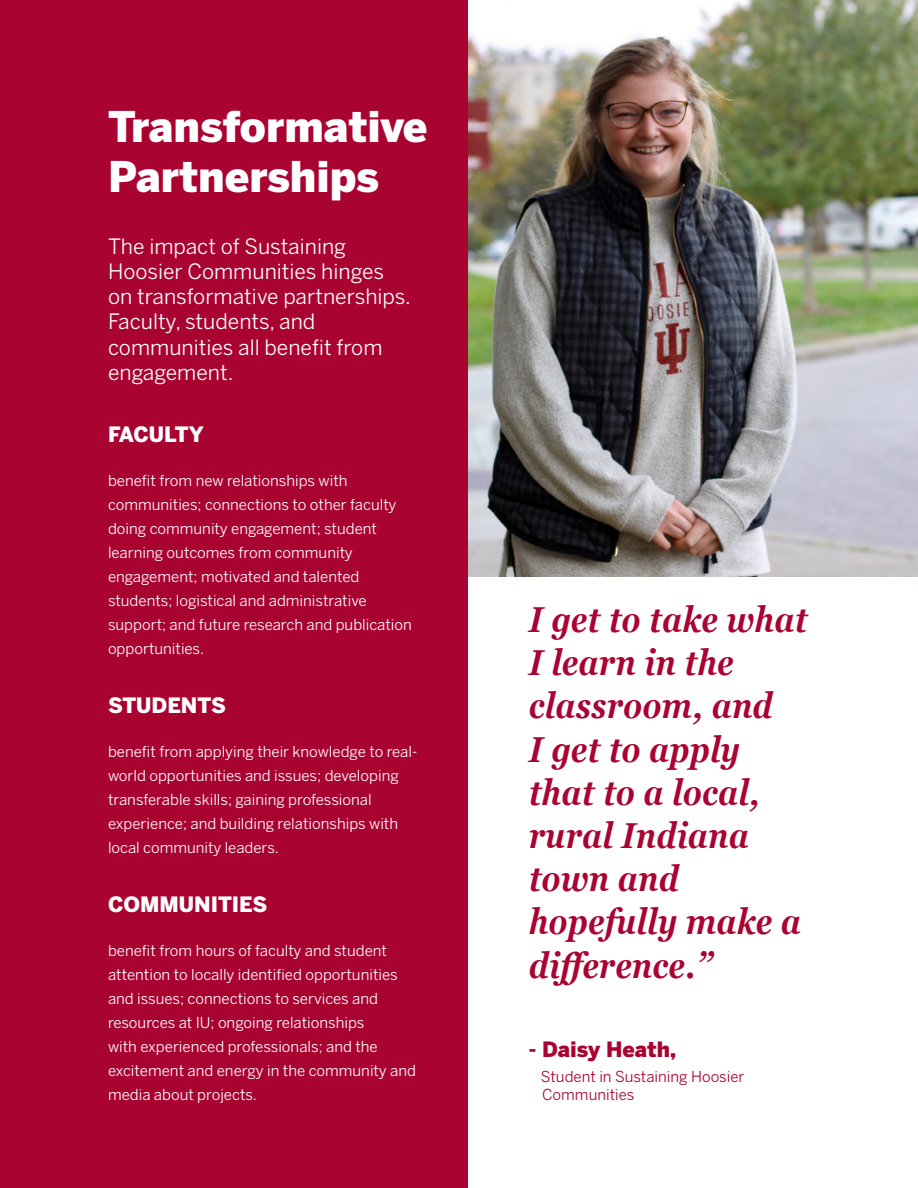
<style>
.page{position:relative;width:918px;height:1188px;background:#fff}
.page>*{position:absolute;margin:0;border:0;box-sizing:border-box;transform-origin:0 0}
.t1{font:900 42px/50.4px "Benton Sans";color:#fff}
.H1_Accent{font:italic 600 condensed 36px/43.2px "Georgia Pro";color:#a90332}
.t2{font:21px/25.2px "Benton Sans";color:#fff}
.t3{font:900 21px "Benton Sans";color:#fff}
.t4{font:900 21px "Benton Sans";color:#a90332}
.t5{font:900 21px "Benton Sans";letter-spacing:-.025em;color:#fff}
.Paragraph{font:15px/24px "Benton Sans";color:#fff}
.t6{font:15px/18px "Benton Sans";color:#a90332}
</style>
<div class="page">
<div style="left:0;top:0;width:468px;height:1188px;background:#a90332"></div>
<img style="left:468px;top:0;width:450px;height:577px">
<h1 class="t1" style="left:108px;top:102px;width:321px">Transformative<br>Partnerships</h1>
<h2 class="t2" style="left:108px;top:234px;width:304px">The impact of Sustaining<br>Hoosier Communities hinges on transformative partnerships.<br>Faculty, students, and communities all benefit from engagement.</h2>
<h2 class="t5" style="left:108px;top:420px;width:97px">FACULTY</h2>
<p class="Paragraph" style="left:108px;top:468px;width:305px">benefit from new relationships with communities; connections to other faculty doing community engagement; student learning outcomes from community engagement; motivated and talented students; logistical and administrative support; and future research and publication opportunities.</p>
<h2 class="t3" style="left:108px;top:692px;width:119px">STUDENTS</h2>
<p class="Paragraph" style="left:108px;top:740px;width:311px">benefit from applying their knowledge to real&shy;world opportunities and issues; developing transferable skills; gaining professional experience; and building relationships with local community leaders.</p>
<h2 class="t3" style="left:108px;top:891px;width:161px">COMMUNITIES</h2>
<p class="Paragraph" style="left:108px;top:939px;width:309px">benefit from hours of faculty and student attention to locally identified opportunities and issues; connections to services and resources at IU; ongoing relationships<br>with experienced professionals; and the excitement and energy in the community and media about projects.</p>
<p class="H1_Accent" style="left:529px;top:599px;width:280px">I get to take what<br>I learn in the classroom, and<br>I get to apply that to a local, rural Indiana town and hopefully make a difference.”</p>
<h2 class="t4" style="left:529px;top:1036px;width:149px">- Daisy Heath,</h2>
<h2 class="t6" style="left:541px;top:1068px;width:205px">Student in Sustaining Hoosier<br>Communities</h2>
</div>
